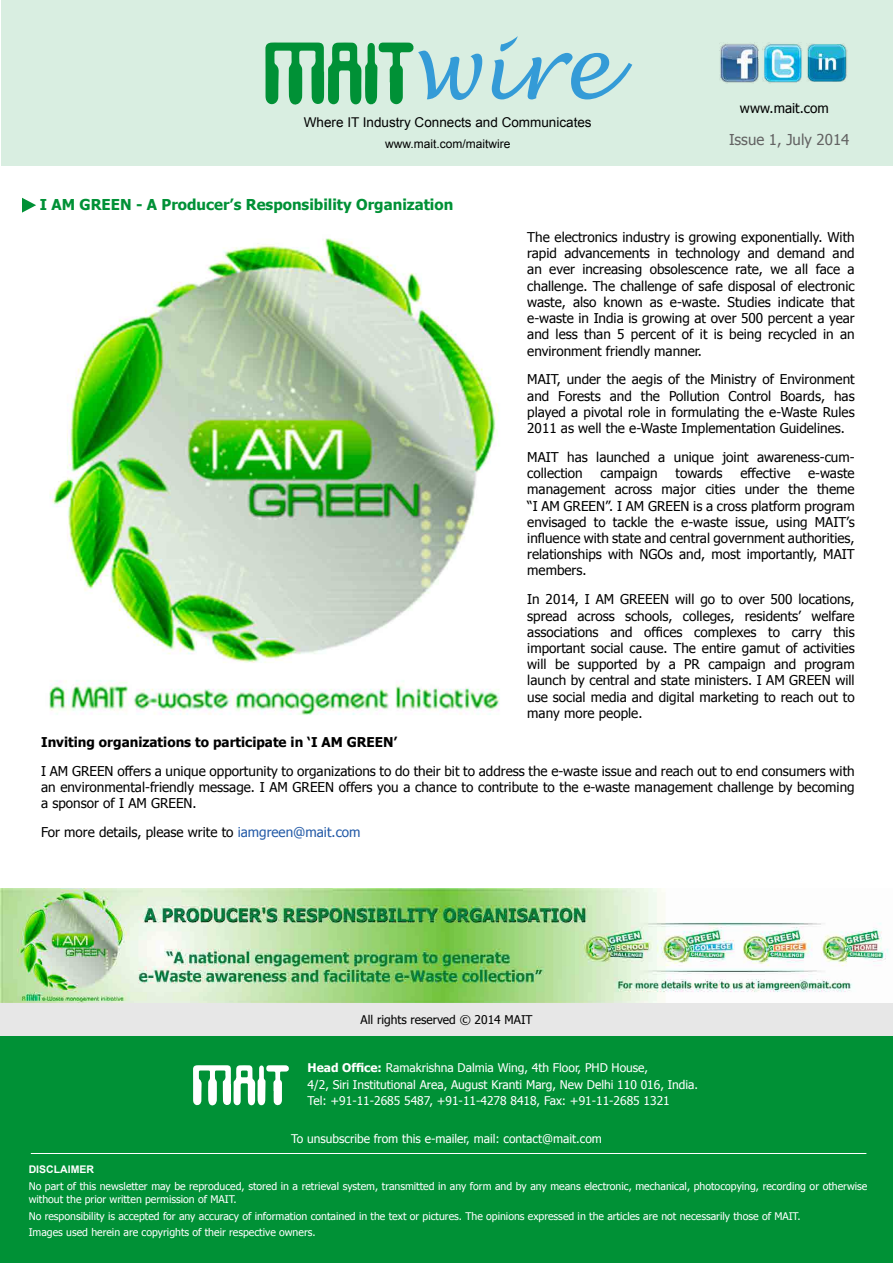
<style>
.page{position:relative;width:893px;height:1263px;background:#fff}
.page>*{position:absolute;margin:0;border:0;box-sizing:border-box;transform-origin:0 0}
.t1{font:italic 84px "Lucida Handwriting";color:#349bd7}
.t2{font:700 15px "Tahoma";color:#009136}
.t3{font:15px "Tahoma";color:#636363}
.t4{font:13.5px/16.2px "Tahoma";color:#000;text-align:justify}
.t5{font:700 13.5px "Tahoma";color:#000}
.t6{font:13.5px "Arial";color:#000}
.t7{font:12px/16.5px "Tahoma";color:#fff}
.t8{font:12px "Tahoma";color:#000}
.t9{font:12px "Arial";color:#000}
.t10{font:10.5px/12.6px "Tahoma";color:#fff}
.t11{font:700 10.5px "Arial";color:#fff}
.s1{color:#235aa7}
.s2{font-weight:700}
</style>
<div class="page">
<div style="left:1px;top:0;width:892px;height:166px;background:#d9eee1"></div>
<svg style="left:265px;top:42px;width:149px;height:63px"></svg>
<img style="left:719px;top:43px;width:40px;height:40px">
<img style="left:762px;top:44px;width:40px;height:39px">
<img style="left:807px;top:43px;width:40px;height:39px">
<img style="left:0;top:888px;width:889px;height:115px">
<svg style="left:22px;top:198px;width:14px;height:15px"></svg>
<img style="left:49px;top:238px;width:451px;height:477px">
<div style="left:0;top:1003px;width:893px;height:41px;background:#e7e7e7"></div>
<div style="left:0;top:1036px;width:893px;height:227px;background:#009136"></div>
<hr style="left:31px;top:1153px;width:835px;height:1px;background:#fff">
<svg style="left:193px;top:1065px;width:96px;height:41px"></svg>
<h1 class="t1" style="left:408px;top:18px;width:204px">wire</h1>
<p class="t6" style="left:304px;top:113px;width:289px">Where IT Industry Connects and Communicates</p>
<p class="t9" style="left:385px;top:136px;width:127px">www.mait.com/maitwire</p>
<p class="t2" style="left:40px;top:194px;width:415px">I AM GREEN - A Producer’s Responsibility Organization</p>
<p class="t4" style="left:740px;top:99px;width:90px">www.mait.com</p>
<p class="t3" style="left:729px;top:130px;width:122px">Issue 1, July 2014</p>
<p class="t4" style="left:527px;top:228px;width:329px">The electronics industry is growing exponentially. With rapid advancements in technology and demand and an ever increasing obsolescence rate, we all face a challenge. The challenge of safe disposal of electronic waste, also known as e-waste. Studies indicate that e-waste in India is growing at over 500 percent a year and less than 5 percent of it is being recycled in an environment friendly manner.</p>
<p class="t4" style="left:527px;top:371px;width:329px">MAIT, under the aegis of the Ministry of Environment and Forests and the Pollution Control Boards, has played a pivotal role in formulating the e-Waste Rules 2011 as well the e-Waste Implementation Guidelines.</p>
<p class="t4" style="left:527px;top:448px;width:329px">MAIT has launched a unique joint awareness-cum&shy;collection</p>
<p class="t4" style="left:600px;top:465px;width:59px">campaign</p>
<p class="t4" style="left:675px;top:465px;width:49px">towards</p>
<p class="t4" style="left:740px;top:465px;width:52px">effective</p>
<p class="t4" style="left:527px;top:465px;width:329px;text-indent:281px">e-waste management across major cities under the theme “I AM GREEN”. I AM GREEN is a cross platform program envisaged to tackle the e-waste issue, using MAIT’s influence with state and central government authorities, relationships with NGOs and, most importantly, MAIT members.</p>
<p class="t4" style="left:527px;top:591px;width:329px">In 2014, I AM GREEEN will go to over 500 locations, spread across schools, colleges, residents’ welfare associations and offices complexes to carry this important social cause. The entire gamut of activities will be supported by a PR campaign and program launch by central and state ministers. I AM GREEN will use social media and digital marketing to reach out to many more people.</p>
<p class="t5" style="left:41px;top:732px;width:358px">Inviting organizations to participate in ‘I AM GREEN’</p>
<p class="t4" style="left:41px;top:762px;width:815px">I AM GREEN offers a unique opportunity to organizations to do their bit to address the e-waste issue and reach out to end consumers with an environmental-friendly message. I AM GREEN offers you a chance to contribute to the e-waste management challenge by becoming a sponsor of I AM GREEN.</p>
<p class="t4" style="left:41px;top:823px;width:321px">For more details, please write to <span class="s1">iamgreen@mait.com</span></p>
<p class="t8" style="left:361px;top:1011px;width:173px">All rights reserved © 2014 MAIT</p>
<p class="t7" style="left:308px;top:1059px;width:392px"><span class="s2">Head Office:</span> Ramakrishna Dalmia Wing, 4th Floor, PHD House,<br>4/2, Siri Institutional Area, August Kranti Marg, New Delhi 110 016, India.</p>
<p class="t7" style="left:308px;top:1092px;width:364px">Tel: +91-11-2685 5487, +91-11-4278 8418, Fax: +91-11-2685 1321</p>
<p class="t7" style="left:291px;top:1130px;width:312px">To unsubscribe from this e-mailer, mail: contact@mait.com</p>
<p class="t11" style="left:29px;top:1162px;width:67px">DISCLAIMER</p>
<p class="t10" style="left:29px;top:1179px;width:840px">No part of this newsletter may be reproduced, stored in a retrieval system, transmitted in any form and by any means electronic, mechanical, photocopying, recording or otherwise without the prior written permission of MAIT.</p>
<p class="t10" style="left:29px;top:1209px;width:773px">No responsibility is accepted for any accuracy of information contained in the text or pictures. The opinions expressed in the articles are not necessarily those of MAIT.</p>
<p class="t10" style="left:29px;top:1226px;width:288px">Images used herein are copyrights of their respective owners.</p>
</div>
